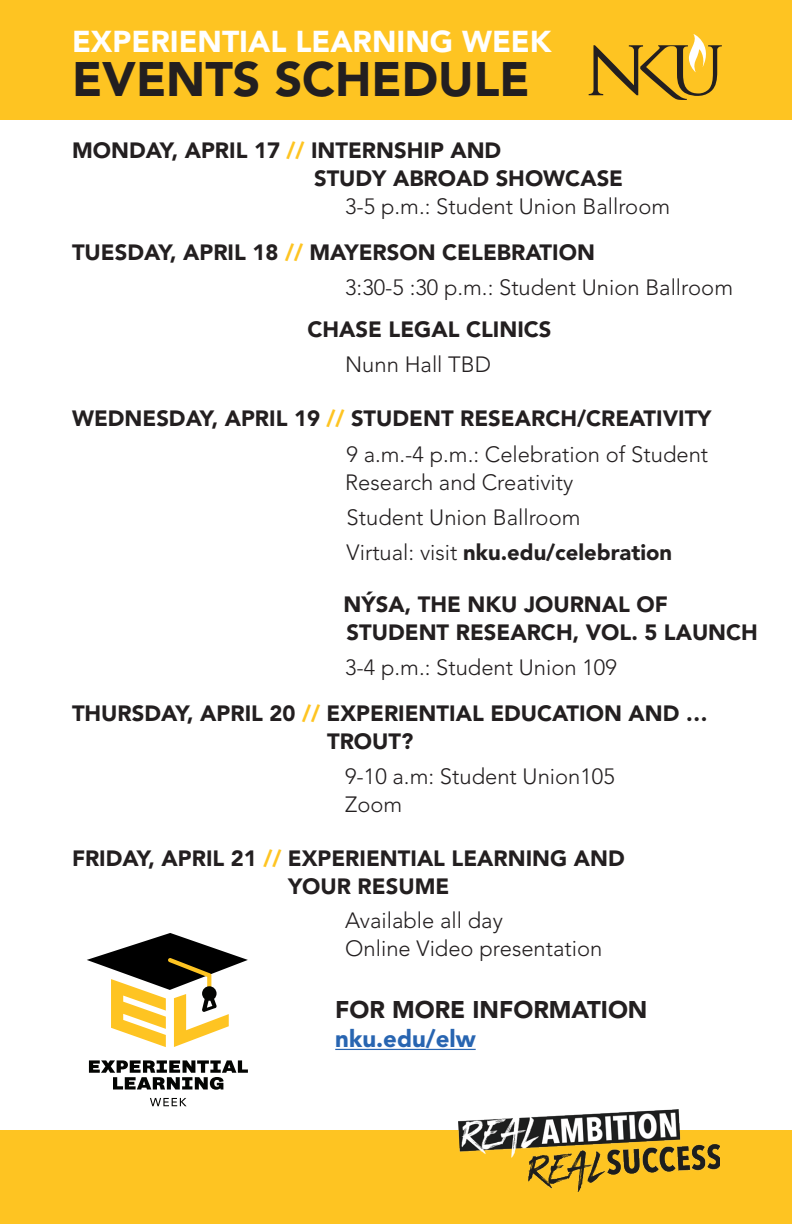
<style>
.page{position:relative;width:792px;height:1224px;background:#fff}
.page>*{position:absolute;margin:0;border:0;box-sizing:border-box;transform-origin:0 0}
.t1{font:900 48px "Avenir LT Std";color:#231f20}
.t2{font:900 30px "Avenir LT Std";color:#fff}
.t3{font:900 24px "Avenir LT Std";color:#231f20}
.t4{font:900 24px "Avenir LT Std";color:#2865b1}
.t5{font:900 22px/28px "Avenir LT Std";color:#231f20}
.t6{font:300 22px/35.2px "Avenir LT Std";color:#231f20}
.s1{color:#fec422}
.s2{font-weight:300}
.s3{font-weight:900}
</style>
<div class="page">
<svg style="left:87px;top:933px;width:161px;height:114px"></svg>
<svg style="left:89px;top:1060px;width:159px;height:30px"></svg>
<svg style="left:150px;top:1098px;width:37px;height:8px"></svg>
<div style="left:0;top:0;width:792px;height:119px;background:#fec422"></div>
<svg style="left:589px;top:34px;width:133px;height:66px"></svg>
<hr style="left:335px;top:1049px;width:141px;height:1px;background:#2865b1">
<div style="left:0;top:1131px;width:792px;height:93px;background:#fec422"></div>
<img style="left:459px;top:1110px;width:261px;height:81px">
<h2 class="t2" style="left:72px;top:24px;width:481px">EXPERIENTIAL LEARNING WEEK</h2>
<h1 class="t1" style="left:72px;top:50px;width:459px">EVENTS SCHEDULE</h1>
<p class="t5" style="left:314px;top:136px;width:311px;text-indent:-242px">MONDAY, APRIL 17 <span class="s1">//</span> INTERNSHIP AND<br>STUDY ABROAD SHOWCASE</p>
<p class="t5" style="left:72px;top:183px;width:600px;line-height:46px;text-indent:273px"><span class="s2">3-5 p.m.: Student Union Ballroom<br></span>TUESDAY, APRIL 18 <span class="s1">//</span> MAYERSON CELEBRATION</p>
<p class="t6" style="left:345px;top:270px;width:389px">3:30-5 :30 p.m.: Student Union Ballroom</p>
<p class="t5" style="left:308px;top:315px;width:246px">CHASE LEGAL CLINICS</p>
<p class="t6" style="left:345px;top:347px;width:147px">Nunn Hall TBD</p>
<p class="t5" style="left:72px;top:401px;width:641px;line-height:35.2px;text-align:right">WEDNESDAY, APRIL 19 <span class="s1">//</span> STUDENT RESEARCH/CREATIVITY<br><span class="s2">9 a.m.-4 p.m.: Celebration of Student</span></p>
<p class="t6" style="left:345px;top:465px;width:329px">Research and Creativity<br>Student Union Ballroom<br>Virtual: visit <span class="s3">nku.edu/celebration</span></p>
<p class="t5" style="left:344px;top:590px;width:416px">NÝSA, THE NKU JOURNAL OF<br>STUDENT RESEARCH, VOL. 5 LAUNCH</p>
<p class="t5" style="left:72px;top:644px;width:637px;line-height:46px;text-indent:273px"><span class="s2">3-4 p.m.: Student Union 109<br></span>THURSDAY, APRIL 20 <span class="s1">//</span> EXPERIENTIAL EDUCATION AND …</p>
<p class="t5" style="left:327px;top:727px;width:88px">TROUT?</p>
<p class="t6" style="left:345px;top:763px;width:271px;line-height:28px">9-10 a.m: Student Union105<br>Zoom</p>
<p class="t5" style="left:288px;top:845px;width:338px;text-indent:-216px">FRIDAY, APRIL 21 <span class="s1">//</span> EXPERIENTIAL LEARNING AND<br>YOUR RESUME</p>
<p class="t6" style="left:345px;top:907px;width:259px;line-height:28px">Available all day<br>Online Video presentation</p>
<p class="t3" style="left:335px;top:995px;width:314px">FOR MORE INFORMATION</p>
<p class="t4" style="left:335px;top:1024px;width:142px">nku.edu/elw</p>
</div>
